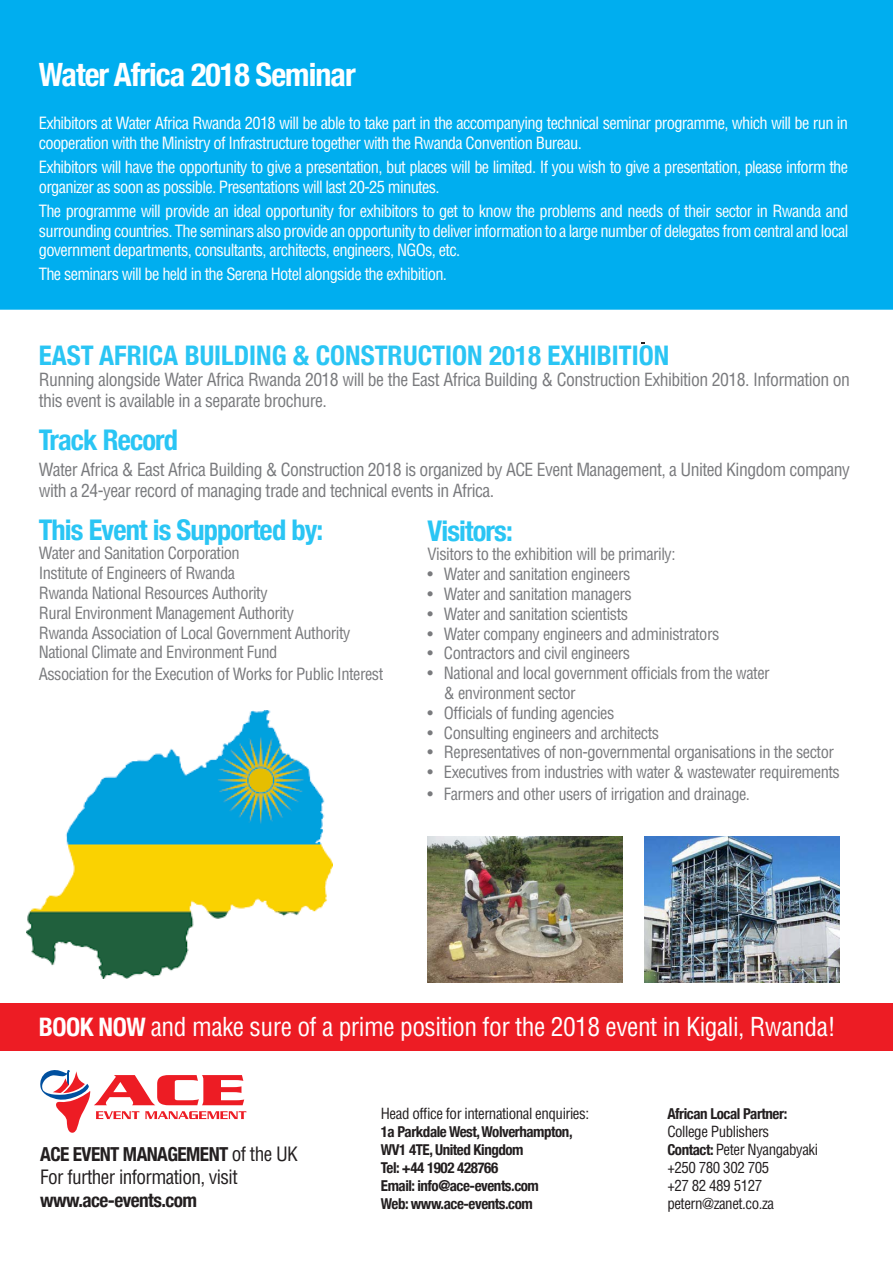
<style>
.page{position:relative;width:893px;height:1263px;background:#fff}
.page>*{position:absolute;margin:0;border:0;box-sizing:border-box;transform-origin:0 0}
.t1{font:700 condensed 32.1px "Helvetica Neue";letter-spacing:-.03em;color:#fff}
.t2{font:700 condensed 28.5px "Helvetica Neue";letter-spacing:-.03em;color:#2ac5f4}
.t3{font:700 condensed 27px "Helvetica Neue";color:#2ac5f4}
.t4{font:condensed 25.5px "Helvetica";letter-spacing:-.02em;color:#fff}
.t5{font:700 condensed 19.35px "Helvetica Neue";letter-spacing:-.03em;color:#231f20}
.t6{font:condensed 19.35px "Helvetica";letter-spacing:-.03em;color:#231f20}
.t7{font:condensed 17.7px/21.3px "Helvetica";letter-spacing:-.03em;color:#797a7d}
.t8{font:condensed 16.5px "Helvetica";letter-spacing:-.03em;color:#797a7d}
.t9{font:condensed 16.5px/19.8px "Helvetica";letter-spacing:-.04em;color:#fff}
.t10{font:700 condensed 15px "Helvetica Neue";letter-spacing:-.03em;color:#231f20}
.t11{font:condensed 15px "Helvetica";letter-spacing:-.03em;color:#231f20}
.s1{font-family:"Helvetica Neue";font-weight:700}
.s2{font-family:"Helvetica";font-weight:400}
</style>
<div class="page">
<div style="left:0;top:1004px;width:893px;height:47px;background:#ed1c24"></div>
<svg style="left:40px;top:1070px;width:206px;height:63px"></svg>
<div style="left:0;top:0;width:893px;height:310px;background:#00aeef"></div>
<img style="left:27px;top:711px;width:306px;height:267px">
<img style="left:427px;top:836px;width:195px;height:146px">
<img style="left:645px;top:836px;width:195px;height:146px">
<p class="t1" style="left:39px;top:48px;width:318px">Water Africa 2018 Seminar</p>
<p class="t9" style="left:39px;top:113px;width:811px">Exhibitors at Water Africa Rwanda 2018 will be able to take part in the accompanying technical seminar programme, which will be run in cooperation with the Ministry of Infrastructure together with the Rwanda Convention Bureau.</p>
<p class="t9" style="left:39px;top:157px;width:811px">Exhibitors will have the opportunity to give a presentation, but places will be limited. If you wish to give a presentation, please inform the organizer as soon as possible. Presentations will last 20-25 minutes.</p>
<p class="t9" style="left:39px;top:201px;width:811px;text-align:justify">The programme will provide an ideal opportunity for exhibitors to get to know the problems and needs of their sector in Rwanda and surrounding countries. The seminars also provide an opportunity to deliver information to a large number of delegates from central and local government departments, consultants, architects, engineers, NGOs, etc.</p>
<p class="t9" style="left:39px;top:264px;width:410px">The seminars will be held in the Serena Hotel alongside the exhibition.</p>
<p class="t3" style="left:39px;top:333px;width:632px">EAST AFRICA BUILDING &amp; CONSTRUCTION 2018 EXHIBITION</p>
<p class="t7" style="left:39px;top:369px;width:813px">Running alongside Water Africa Rwanda 2018 will be the East Africa Building &amp; Construction Exhibition 2018. Information on this event is available in a separate brochure.</p>
<p class="t2" style="left:39px;top:416px;width:141px">Track Record</p>
<p class="t7" style="left:39px;top:458px;width:813px">Water Africa &amp; East Africa Building &amp; Construction 2018 is organized by ACE Event Management, a United Kingdom company with a 24-year record of managing trade and technical events in Africa.</p>
<p class="t2" style="left:39px;top:506px;width:286px">This Event is Supported by:</p>
<p class="t8" style="left:39px;top:543px;width:203px">Water and Sanitation Corporation</p>
<p class="t8" style="left:39px;top:563px;width:198px">Institute of Engineers of Rwanda</p>
<p class="t8" style="left:39px;top:582px;width:230px">Rwanda National Resources Authority</p>
<p class="t8" style="left:39px;top:602px;width:257px">Rural Environment Management Authority</p>
<p class="t8" style="left:39px;top:622px;width:313px">Rwanda Association of Local Government Authority</p>
<p class="t8" style="left:39px;top:642px;width:240px">National Climate and Environment Fund</p>
<p class="t8" style="left:39px;top:663px;width:346px">Association for the Execution of Works for Public Interest</p>
<p class="t2" style="left:427px;top:507px;width:87px">Visitors:</p>
<p class="t8" style="left:427px;top:544px;width:250px">Visitors to the exhibition will be primarily:</p>
<p class="t8" style="left:427px;top:564px;width:204px">• Water and sanitation engineers</p>
<p class="t8" style="left:427px;top:584px;width:206px">• Water and sanitation managers</p>
<p class="t8" style="left:427px;top:603px;width:202px">• Water and sanitation scientists</p>
<p class="t8" style="left:427px;top:623px;width:293px">• Water company engineers and administrators</p>
<p class="t8" style="left:427px;top:643px;width:204px">• Contractors and civil engineers</p>
<p class="t8" style="left:427px;top:663px;width:344px">• National and local government officials from the water</p>
<p class="t8" style="left:444px;top:683px;width:133px">&amp; environment sector</p>
<p class="t8" style="left:427px;top:702px;width:188px">• Officials of funding agencies</p>
<p class="t8" style="left:427px;top:722px;width:233px">• Consulting engineers and architects</p>
<p class="t8" style="left:427px;top:742px;width:408px">• Representatives of non-governmental organisations in the sector</p>
<p class="t8" style="left:427px;top:762px;width:414px">• Executives from industries with water &amp; wastewater requirements</p>
<p class="t8" style="left:427px;top:783px;width:324px">• Farmers and other users of irrigation and drainage.</p>
<p class="t4" style="left:39px;top:1011px;width:799px"><span class="s1">BOOK NOW</span> and make sure of a prime position for the 2018 event in Kigali, Rwanda!</p>
<p class="t5" style="left:40px;top:1137px;width:259px">ACE EVENT MANAGEMENT <span class="s2">of the UK</span></p>
<p class="t6" style="left:40px;top:1164px;width:199px">For further information, visit</p>
<p class="t5" style="left:40px;top:1184px;width:158px">www.ace-events.com</p>
<p class="t11" style="left:381px;top:1104px;width:210px">Head office for international enquiries:</p>
<p class="t10" style="left:381px;top:1119px;width:193px">1a Parkdale West, Wolverhampton,</p>
<p class="t10" style="left:381px;top:1137px;width:144px">WV1 4TE, United Kingdom</p>
<p class="t10" style="left:381px;top:1155px;width:119px">Tel: +44 1902 428766</p>
<p class="t10" style="left:381px;top:1173px;width:160px">Email: info@ace-events.com</p>
<p class="t10" style="left:381px;top:1191px;width:153px">Web: www.ace-events.com</p>
<p class="t10" style="left:667px;top:1101px;width:121px">African Local Partner:</p>
<p class="t11" style="left:667px;top:1122px;width:103px">College Publishers</p>
<p class="t11" style="left:667px;top:1140px;width:152px"><span class="s1">Contact:</span> Peter Nyangabyaki</p>
<p class="t11" style="left:667px;top:1158px;width:103px">+250 780 302 705</p>
<p class="t11" style="left:667px;top:1176px;width:96px">+27 82 489 5127</p>
<p class="t11" style="left:667px;top:1194px;width:108px">petern@zanet.co.za</p>
</div>
